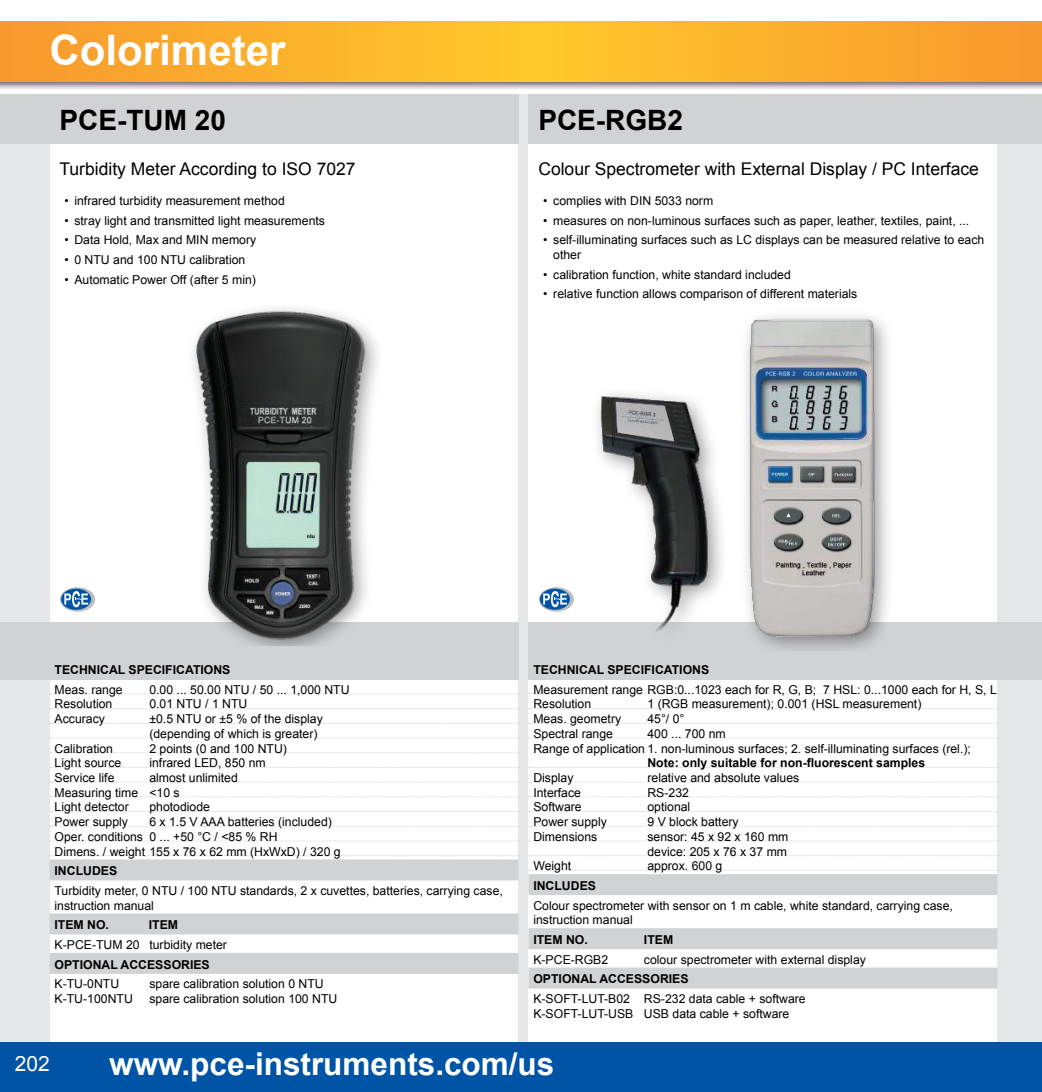
<style>
.page{position:relative;width:1042px;height:1092px;background:#fff}
.page>*{position:absolute;margin:0;border:0;box-sizing:border-box;transform-origin:0 0}
.t1{font:700 42px "Arial";color:#fff}
.t2{font:700 31.5px "Arial";color:#fff}
.t3{font:700 28px "Arial";color:#000}
.t4{font:21px "Arial";color:#fff}
.t5{font:17.5px "Arial";color:#000}
.t6{font:12.25px/14.7px "Arial";color:#000}
.t7{font:700 12.25px "Arial";color:#000}
</style>
<div class="page">
<img style="left:0;top:22px;width:1042px;height:67px">
<div style="left:997px;top:94px;width:45px;height:997px;background:#e6e7e8"></div>
<div style="left:0;top:94px;width:50px;height:997px;background:#e6e7e8"></div>
<div style="left:518px;top:94px;width:10px;height:997px;background:#e6e7e8"></div>
<div style="left:0;top:94px;width:518px;height:50px;background:#d1d2d4"></div>
<div style="left:528px;top:94px;width:514px;height:50px;background:#d1d2d4"></div>
<div style="left:0;top:622px;width:518px;height:57px;background:#d1d2d4"></div>
<div style="left:528px;top:622px;width:514px;height:57px;background:#d1d2d4"></div>
<div style="left:0;top:1042px;width:1042px;height:49px;background:#0054a6"></div>
<svg style="left:60px;top:587px;width:35px;height:24px"></svg>
<svg style="left:539px;top:587px;width:35px;height:24px"></svg>
<div style="left:590px;top:309px;width:305px;height:341px;background:#000;opacity:.4"></div>
<img style="left:590px;top:309px;width:305px;height:332px">
<svg style="left:529px;top:693px;width:469px;height:1px"></svg>
<svg style="left:529px;top:708px;width:469px;height:1px"></svg>
<svg style="left:529px;top:723px;width:469px;height:1px"></svg>
<svg style="left:529px;top:737px;width:467px;height:1px"></svg>
<svg style="left:529px;top:767px;width:469px;height:1px"></svg>
<svg style="left:529px;top:796px;width:469px;height:1px"></svg>
<svg style="left:529px;top:811px;width:469px;height:1px"></svg>
<svg style="left:529px;top:826px;width:469px;height:1px"></svg>
<svg style="left:529px;top:840px;width:467px;height:1px"></svg>
<svg style="left:529px;top:855px;width:469px;height:1px"></svg>
<svg style="left:529px;top:870px;width:469px;height:1px"></svg>
<div style="left:528px;top:874px;width:469px;height:21px;background:#d1d2d4"></div>
<div style="left:528px;top:928px;width:469px;height:21px;background:#d1d2d4"></div>
<div style="left:528px;top:967px;width:469px;height:21px;background:#d1d2d4"></div>
<img style="left:193px;top:308px;width:185px;height:337px">
<svg style="left:50px;top:693px;width:469px;height:1px"></svg>
<svg style="left:50px;top:708px;width:469px;height:1px"></svg>
<svg style="left:50px;top:723px;width:469px;height:1px"></svg>
<svg style="left:50px;top:737px;width:466px;height:1px"></svg>
<svg style="left:50px;top:752px;width:469px;height:1px"></svg>
<svg style="left:50px;top:767px;width:469px;height:1px"></svg>
<svg style="left:50px;top:796px;width:469px;height:1px"></svg>
<svg style="left:50px;top:811px;width:469px;height:1px"></svg>
<svg style="left:50px;top:826px;width:469px;height:1px"></svg>
<svg style="left:50px;top:840px;width:467px;height:1px"></svg>
<svg style="left:50px;top:855px;width:469px;height:1px"></svg>
<div style="left:50px;top:859px;width:468px;height:21px;background:#d1d2d4"></div>
<div style="left:50px;top:913px;width:468px;height:21px;background:#d1d2d4"></div>
<div style="left:50px;top:952px;width:468px;height:21px;background:#d1d2d4"></div>
<h1 class="t1" style="left:50px;top:26px;width:237px">Colorimeter</h1>
<h3 class="t3" style="left:60px;top:103px;width:168px">PCE-TUM 20</h3>
<h3 class="t5" style="left:60px;top:162px;width:298px">Turbidity Meter According to ISO 7027</h3>
<p class="t6" style="left:64px;top:193px;width:222px">• infrared turbidity measurement method</p>
<p class="t6" style="left:64px;top:213px;width:262px">• stray light and transmitted light measurements</p>
<p class="t6" style="left:64px;top:232px;width:193px">• Data Hold, Max and MIN memory</p>
<p class="t6" style="left:64px;top:252px;width:182px">• 0 NTU and 100 NTU calibration</p>
<p class="t6" style="left:64px;top:272px;width:193px">• Automatic Power Off (after 5 min)</p>
<h3 class="t3" style="left:538px;top:103px;width:146px">PCE-RGB2</h3>
<h3 class="t5" style="left:538px;top:162px;width:442px">Colour Spectrometer with External Display / PC Interface</h3>
<p class="t6" style="left:543px;top:193px;width:171px">• complies with DIN 5033 norm</p>
<p class="t6" style="left:543px;top:213px;width:427px">• measures on non-luminous surfaces such as paper, leather, textiles, paint, ...</p>
<p class="t6" style="left:553px;top:232px;width:432px;text-indent:-10px">• self-illuminating surfaces such as LC displays can be measured relative to each other</p>
<p class="t6" style="left:543px;top:267px;width:249px">• calibration function, white standard included</p>
<p class="t6" style="left:543px;top:287px;width:316px">• relative function allows comparison of different materials</p>
<p class="t7" style="left:55px;top:662px;width:177px">TECHNICAL SPECIFICATIONS</p>
<p class="t6" style="left:55px;top:683px;width:70px">Meas. range</p>
<p class="t6" style="left:149px;top:683px;width:202px">0.00 ... 50.00 NTU / 50 ... 1,000 NTU</p>
<p class="t6" style="left:55px;top:697px;width:59px">Resolution</p>
<p class="t6" style="left:149px;top:697px;width:100px">0.01 NTU / 1 NTU</p>
<p class="t6" style="left:55px;top:712px;width:52px">Accuracy</p>
<p class="t6" style="left:149px;top:712px;width:175px">±0.5 NTU or ±5 % of the display (depending of which is greater)</p>
<p class="t6" style="left:55px;top:741px;width:60px">Calibration</p>
<p class="t6" style="left:149px;top:741px;width:139px">2 points (0 and 100 NTU)</p>
<p class="t6" style="left:55px;top:756px;width:68px">Light source</p>
<p class="t6" style="left:149px;top:756px;width:118px">infrared LED, 850 nm</p>
<p class="t6" style="left:55px;top:771px;width:61px">Service life</p>
<p class="t6" style="left:55px;top:771px;width:185px;text-indent:95px">almost unlimited<br>Measuring time &lt;10 s<br>Light detector</p>
<p class="t6" style="left:149px;top:800px;width:62px">photodiode</p>
<p class="t6" style="left:55px;top:815px;width:288px;text-indent:95px">6 x 1.5 V AAA batteries (included)<br>Oper. conditions 0 ... +50 °C / &lt;85 % RH<br>Dimens. / weight 155 x 76 x 62 mm (HxWxD) / 320 g</p>
<p class="t7" style="left:55px;top:863px;width:64px">INCLUDES</p>
<p class="t6" style="left:55px;top:884px;width:450px">Turbidity meter, 0 NTU / 100 NTU standards, 2 x cuvettes, batteries, carrying case, instruction manual</p>
<p class="t7" style="left:55px;top:917px;width:56px">ITEM NO.</p>
<p class="t7" style="left:149px;top:917px;width:31px">ITEM</p>
<p class="t6" style="left:55px;top:938px;width:174px">K-PCE-TUM 20 turbidity meter</p>
<p class="t7" style="left:55px;top:957px;width:157px">OPTIONAL ACCESSORIES</p>
<p class="t6" style="left:55px;top:977px;width:66px">K-TU-0NTU</p>
<p class="t6" style="left:149px;top:977px;width:176px">spare calibration solution 0 NTU</p>
<p class="t6" style="left:55px;top:992px;width:80px">K-TU-100NTU</p>
<p class="t6" style="left:149px;top:992px;width:189px">spare calibration solution 100 NTU</p>
<p class="t6" style="left:55px;top:815px;width:75px">Power supply</p>
<p class="t7" style="left:533px;top:662px;width:177px">TECHNICAL SPECIFICATIONS</p>
<p class="t6" style="left:533px;top:683px;width:465px">Measurement range RGB:0...1023 each for R, G, B; 7 HSL: 0...1000 each for H, S, L<br>Resolution</p>
<p class="t6" style="left:647px;top:697px;width:275px">1 (RGB measurement); 0.001 (HSL measurement)</p>
<p class="t6" style="left:533px;top:712px;width:89px">Meas. geometry</p>
<p class="t6" style="left:647px;top:712px;width:39px">45°/ 0°</p>
<p class="t6" style="left:533px;top:727px;width:81px">Spectral range</p>
<p class="t6" style="left:533px;top:727px;width:439px;text-indent:114px">400 ... 700 nm<br>Range of application 1. non-luminous surfaces; 2. self-illuminating surfaces (rel.);</p>
<p class="t7" style="left:647px;top:754px;width:279px">Note: only suitable for non-昀氀uorescent samples</p>
<p class="t6" style="left:533px;top:771px;width:42px">Display</p>
<p class="t6" style="left:647px;top:771px;width:153px">relative and absolute values</p>
<p class="t6" style="left:533px;top:786px;width:49px">Interface</p>
<p class="t6" style="left:647px;top:786px;width:43px">RS-232</p>
<p class="t6" style="left:533px;top:800px;width:50px">Software</p>
<p class="t6" style="left:647px;top:800px;width:44px">optional</p>
<p class="t6" style="left:533px;top:815px;width:75px">Power supply</p>
<p class="t6" style="left:647px;top:815px;width:93px">9 V block battery</p>
<p class="t6" style="left:533px;top:830px;width:65px">Dimensions</p>
<p class="t6" style="left:647px;top:830px;width:142px">sensor: 45 x 92 x 160 mm device: 205 x 76 x 37 mm</p>
<p class="t6" style="left:533px;top:859px;width:39px">Weight</p>
<p class="t6" style="left:647px;top:859px;width:76px">approx. 600 g</p>
<p class="t7" style="left:533px;top:878px;width:64px">INCLUDES</p>
<p class="t6" style="left:533px;top:898px;width:421px">Colour spectrometer with sensor on 1 m cable, white standard, carrying case, instruction manual</p>
<p class="t7" style="left:533px;top:932px;width:56px">ITEM NO.</p>
<p class="t7" style="left:644px;top:932px;width:31px">ITEM</p>
<p class="t6" style="left:533px;top:952px;width:76px">K-PCE-RGB2</p>
<p class="t6" style="left:644px;top:952px;width:223px">colour spectrometer with external display</p>
<p class="t7" style="left:533px;top:971px;width:157px">OPTIONAL ACCESSORIES</p>
<p class="t6" style="left:533px;top:992px;width:274px">K-SOFT-LUT-B02 RS-232 data cable + software<br>K-SOFT-LUT-USB USB data cable + software</p>
<h3 class="t4" style="left:15px;top:1055px;width:37px">202</h3>
<h2 class="t2" style="left:109px;top:1052px;width:447px">www.pce-instruments.com/us</h2>
</div>
